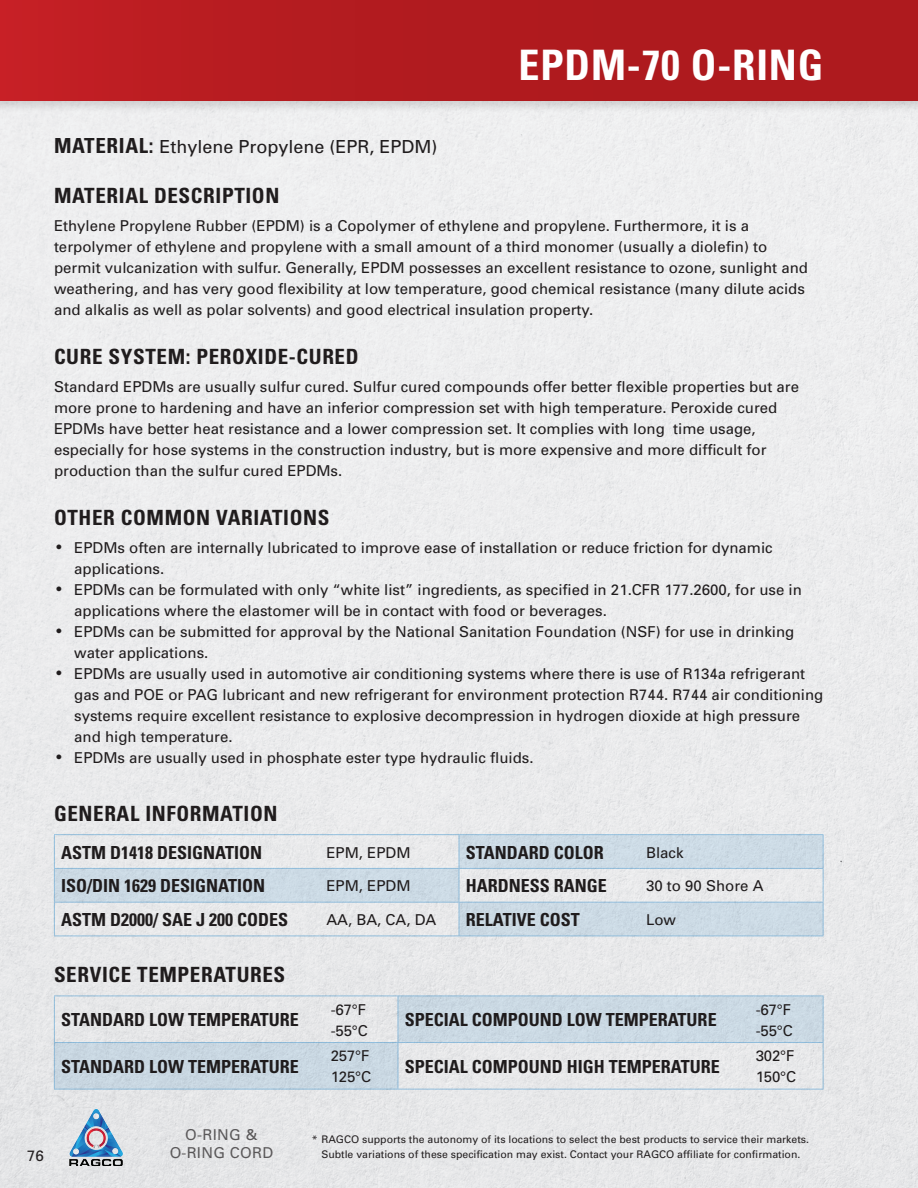
<style>
.page{position:relative;width:918px;height:1188px;background:#fff}
.page>*{position:absolute;margin:0;border:0;box-sizing:border-box;transform-origin:0 0}
.t1{font:700 condensed 42px "Univers";letter-spacing:.02em;color:#fff}
.t2{font:700 condensed 21px "Univers";letter-spacing:.03em;color:#231f20}
.t3{font:700 condensed 18px "Univers";color:#231f20}
.t4{font:18px "Univers";color:#231f20}
.t5{font:15px/21px "Univers";color:#231f20}
.t6{font:15px/18px "Univers";letter-spacing:.02em;color:#231f20;text-align:center}
.t7{font:10.5px/15px "Univers";color:#231f20;text-align:center}
.s1{font-weight:700;font-stretch:condensed;font-size:21px}
.s2{font-family:"Zurich BT";font-size:16.5px}
</style>
<div class="page">
<div style="left:0;top:113px;width:918px;height:1075px;background:#ececed"></div>
<img style="left:69px;top:1109px;width:54px;height:57px">
<div style="left:0;top:0;width:918px;height:113px;background:#231f20;opacity:.15"></div>
<div style="left:0;top:0;width:918px;height:101px;background:linear-gradient(to right,#bf1e23,#a9191c)"></div>
<svg style="left:55px;top:835px;width:768px;height:101px;background:#d9e1e7"></svg>
<hr style="left:459px;top:834px;width:180px;height:1px;background:#9eceee">
<hr style="left:639px;top:834px;width:184px;height:1px;background:#9eceee">
<hr style="left:823px;top:835px;width:1px;height:33px;background:#9eceee">
<hr style="left:459px;top:868px;width:180px;height:1px;background:#9eceee">
<hr style="left:639px;top:868px;width:184px;height:1px;background:#9eceee">
<hr style="left:823px;top:869px;width:1px;height:33px;background:#9eceee">
<hr style="left:459px;top:902px;width:180px;height:1px;background:#9eceee">
<hr style="left:639px;top:902px;width:184px;height:1px;background:#9eceee">
<hr style="left:823px;top:903px;width:1px;height:33px;background:#9eceee">
<hr style="left:459px;top:936px;width:180px;height:1px;background:#9eceee">
<hr style="left:639px;top:936px;width:184px;height:1px;background:#9eceee">
<hr style="left:54px;top:834px;width:266px;height:1px;background:#9eceee">
<hr style="left:54px;top:835px;width:1px;height:33px;background:#9eceee">
<hr style="left:320px;top:834px;width:139px;height:1px;background:#9eceee">
<hr style="left:459px;top:835px;width:1px;height:33px;background:#9eceee">
<hr style="left:54px;top:868px;width:266px;height:1px;background:#9eceee">
<hr style="left:54px;top:869px;width:1px;height:33px;background:#9eceee">
<hr style="left:320px;top:868px;width:139px;height:1px;background:#9eceee">
<hr style="left:459px;top:869px;width:1px;height:33px;background:#9eceee">
<hr style="left:54px;top:902px;width:266px;height:1px;background:#9eceee">
<hr style="left:54px;top:903px;width:1px;height:33px;background:#9eceee">
<hr style="left:320px;top:902px;width:139px;height:1px;background:#9eceee">
<hr style="left:459px;top:903px;width:1px;height:33px;background:#9eceee">
<hr style="left:54px;top:936px;width:266px;height:1px;background:#9eceee">
<hr style="left:320px;top:936px;width:139px;height:1px;background:#9eceee">
<svg style="left:55px;top:997px;width:768px;height:92px;background:#d7dfe5"></svg>
<hr style="left:398px;top:996px;width:351px;height:1px;background:#9eceee">
<hr style="left:749px;top:996px;width:75px;height:1px;background:#9eceee">
<hr style="left:823px;top:996px;width:1px;height:46px;background:#9eceee">
<hr style="left:398px;top:1042px;width:351px;height:1px;background:#9eceee">
<hr style="left:749px;top:1042px;width:75px;height:1px;background:#9eceee">
<hr style="left:823px;top:1043px;width:1px;height:46px;background:#9eceee">
<hr style="left:398px;top:1089px;width:351px;height:1px;background:#9eceee">
<hr style="left:749px;top:1089px;width:75px;height:1px;background:#9eceee">
<hr style="left:54px;top:996px;width:270px;height:1px;background:#9eceee">
<hr style="left:54px;top:996px;width:1px;height:46px;background:#9eceee">
<hr style="left:324px;top:996px;width:74px;height:1px;background:#9eceee">
<hr style="left:398px;top:996px;width:1px;height:46px;background:#9eceee">
<hr style="left:54px;top:1042px;width:270px;height:1px;background:#9eceee">
<hr style="left:54px;top:1043px;width:1px;height:46px;background:#9eceee">
<hr style="left:324px;top:1042px;width:74px;height:1px;background:#9eceee">
<hr style="left:398px;top:1043px;width:1px;height:46px;background:#9eceee">
<hr style="left:54px;top:1089px;width:270px;height:1px;background:#9eceee">
<hr style="left:324px;top:1089px;width:74px;height:1px;background:#9eceee">
<p class="t1" style="left:519px;top:39px;width:306px">EPDM-70 O-RING</p>
<p class="t4" style="left:54px;top:136px;width:385px"><span class="s1">MATERIAL:</span> Ethylene Propylene (EPR, EPDM)</p>
<h2 class="t2" style="left:54px;top:182px;width:227px">MATERIAL DESCRIPTION</h2>
<p class="t5" style="left:54px;top:214px;width:756px">Ethylene Propylene Rubber (EPDM) is a Copolymer of ethylene and propylene. Furthermore, it is a terpolymer of ethylene and propylene with a small amount of a third monomer (usually a diolefin) to permit vulcanization with sulfur. Generally, EPDM possesses an excellent resistance to ozone, sunlight and weathering, and has very good flexibility at low temperature, good chemical resistance (many dilute acids and alkalis as well as polar solvents) and good electrical insulation property.</p>
<h2 class="t2" style="left:54px;top:344px;width:306px">CURE SYSTEM: PEROXIDE-CURED</h2>
<p class="t5" style="left:54px;top:376px;width:747px">Standard EPDMs are usually sulfur‐cured. Sulfur‐cured compounds offer better flexible properties but are more prone to hardening and have an inferior compression set with high temperature. Peroxide‐cured EPDMs have better heat resistance and a lower compression set. It complies with long‐ time usage, especially for hose systems in the construction industry, but is more expensive and more difficult for production than the sulfur‐cured EPDMs.</p>
<h2 class="t2" style="left:54px;top:505px;width:277px">OTHER COMMON VARIATIONS</h2>
<p class="t5" style="left:74px;top:537px;width:700px;text-indent:-20px"><span class="s2">•</span> EPDMs often are internally lubricated to improve ease of installation or reduce friction for dynamic applications.</p>
<p class="t5" style="left:74px;top:579px;width:729px;text-indent:-20px"><span class="s2">•</span> EPDMs can be formulated with only “white list” ingredients, as specified in 21.CFR 177.2600, for use in applications where the elastomer will be in contact with food or beverages.</p>
<p class="t5" style="left:74px;top:621px;width:722px;text-indent:-20px"><span class="s2">•</span> EPDMs can be submitted for approval by the National Sanitation Foundation (NSF) for use in drinking water applications.</p>
<p class="t5" style="left:74px;top:663px;width:751px;text-indent:-20px"><span class="s2">•</span> EPDMs are usually used in automotive air conditioning systems where there is use of R134a refrigerant gas and POE or PAG lubricant and new refrigerant for environment protection R744. R744 air conditioning systems require excellent resistance to explosive decompression in hydrogen dioxide at high pressure and high temperature.</p>
<p class="t5" style="left:54px;top:747px;width:481px"><span class="s2">•</span> EPDMs are usually used in phosphate ester type hydraulic fluids.</p>
<h2 class="t2" style="left:54px;top:800px;width:225px">GENERAL INFORMATION</h2>
<p class="t3" style="left:61px;top:841px;width:202px">ASTM D1418 DESIGNATION</p>
<p class="t5" style="left:326px;top:842px;width:86px">EPM, EPDM</p>
<p class="t3" style="left:466px;top:841px;width:139px">STANDARD COLOR</p>
<p class="t5" style="left:646px;top:842px;width:39px">Black</p>
<p class="t3" style="left:61px;top:875px;width:205px">ISO/DIN 1629 DESIGNATION</p>
<p class="t5" style="left:326px;top:875px;width:86px">EPM, EPDM</p>
<p class="t3" style="left:466px;top:875px;width:143px">HARDNESS RANGE</p>
<p class="t5" style="left:646px;top:875px;width:119px">30 to 90 Shore A</p>
<p class="t3" style="left:61px;top:909px;width:228px">ASTM D2000/ SAE J 200 CODES</p>
<p class="t5" style="left:326px;top:909px;width:112px">AA, BA, CA, DA</p>
<p class="t3" style="left:466px;top:909px;width:115px">RELATIVE COST</p>
<p class="t5" style="left:646px;top:909px;width:31px">Low</p>
<h2 class="t2" style="left:54px;top:962px;width:233px">SERVICE TEMPERATURES</h2>
<p class="t3" style="left:61px;top:1009px;width:239px">STANDARD LOW TEMPERATURE</p>
<p class="t5" style="left:331px;top:999px;width:39px">-67°F -55°C</p>
<p class="t3" style="left:405px;top:1009px;width:313px">SPECIAL COMPOUND LOW TEMPERATURE</p>
<p class="t5" style="left:756px;top:999px;width:39px">-67°F -55°C</p>
<p class="t3" style="left:61px;top:1055px;width:239px">STANDARD LOW TEMPERATURE</p>
<p class="t5" style="left:331px;top:1045px;width:42px">257°F<br>125°C</p>
<p class="t3" style="left:405px;top:1055px;width:316px">SPECIAL COMPOUND HIGH TEMPERATURE</p>
<p class="t5" style="left:756px;top:1045px;width:42px">302°F<br>150°C</p>
<p class="t5" style="left:27px;top:1145px;width:18px">76</p>
<p class="t6" style="left:169px;top:1126px;width:105px">O-RING &amp;<br>O-RING CORD</p>
<p class="t7" style="left:312px;top:1131px;width:499px">* RAGCO supports the autonomy of its locations to select the best products to service their markets.<br>Subtle variations of these specification may exist. Contact your RAGCO affiliate for confirmation.</p>
</div>
